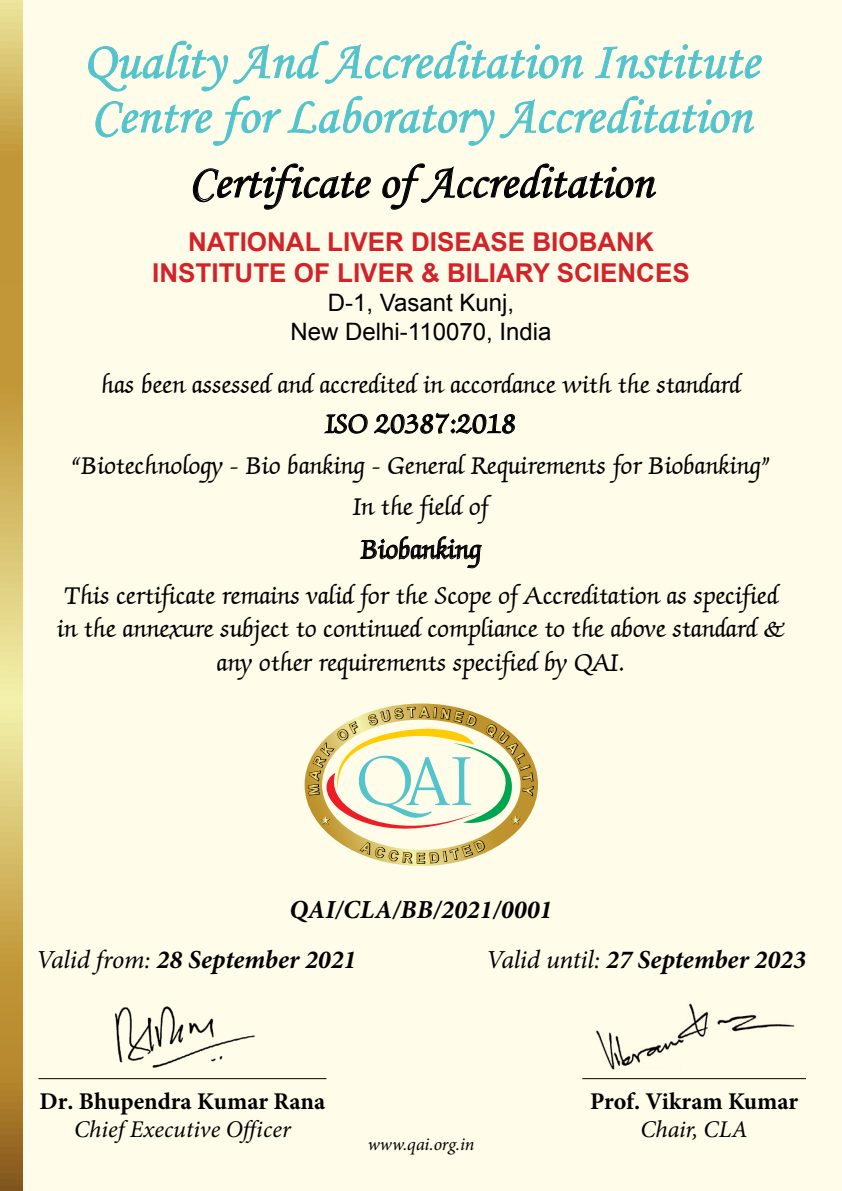
<style>
.page{position:relative;width:842px;height:1191px;background:#fffde9}
.page>*{position:absolute;margin:0;border:0;box-sizing:border-box;transform-origin:0 0}
.t1{font:52.8px "Monotype Corsiva";color:#53c4cc}
.t2{font:52px "Monotype Corsiva";color:#53c4cc}
.t3{font:48px "Monotype Corsiva";color:#000}
.t4{font:500 30px "Zapf Chancery IT Cby BT";color:#000}
.t5{font:500 28px/33.6px "Zapf Chancery IT Cby BT";color:#000;text-align:center}
.t6{font:italic 700 26px/50.7px "Minion Pro";color:#000}
.t7{font:700 26px/31.2px "Arial";color:#d2232a;text-align:center}
.t8{font:700 24px "Minion Pro";color:#000}
.t9{font:24px/28.8px "Arial";color:#000;text-align:center}
.t10{font:italic 24px "Minion Pro";color:#000}
.t11{font:italic 18px "Minion Pro";letter-spacing:-.005em;color:#000}
.s1{font-weight:400}
</style>
<div class="page">
<svg style="left:0;top:0;width:23px;height:1191px;background:#cbad58"></svg>
<svg style="left:323px;top:412px;width:192px;height:22px"></svg>
<svg style="left:359px;top:536px;width:124px;height:33px"></svg>
<hr style="left:582px;top:1078px;width:224px;height:1px;background:#000">
<hr style="left:38px;top:1078px;width:288px;height:1px;background:#000">
<svg style="left:193px;top:163px;width:178px;height:47px"></svg>
<svg style="left:382px;top:163px;width:274px;height:47px"></svg>
<svg style="left:88px;top:41px;width:674px;height:105px"></svg>
<svg style="left:305px;top:703px;width:233px;height:163px"></svg>
<img style="left:115px;top:1006px;width:140px;height:62px">
<img style="left:596px;top:1003px;width:198px;height:67px">
<h1 class="t1" style="left:83px;top:29px;width:677px">Quality And Accreditation Institute</h1>
<h2 class="t2" style="left:91px;top:85px;width:662px">Centre for Laboratory Accreditation</h2>
<h3 class="t3" style="left:189px;top:153px;width:466px">Certificate of Accreditation</h3>
<p class="t7" style="left:152px;top:227px;width:539px">NATIONAL LIVER DISEASE BIOBANK<br>INSTITUTE OF LIVER &amp; BILIARY SCIENCES</p>
<p class="t9" style="left:290px;top:289px;width:263px">D-1, Vasant Kunj,<br>New Delhi-110070, India</p>
<p class="t5" style="left:101px;top:369px;width:641px">has been assessed and accredited in accordance with the standard</p>
<p class="t4" style="left:326px;top:408px;width:192px">ISO 20387:2018</p>
<p class="t5" style="left:72px;top:446px;width:699px;line-height:41.2px">“Biotechnology - Bio banking - General Requirements for Biobanking”<br>In the field of</p>
<p class="t4" style="left:361px;top:534px;width:122px">Biobanking</p>
<p class="t5" style="left:57px;top:580px;width:729px">This certificate remains valid for the Scope of Accreditation as specified in the annexure subject to continued compliance to the above standard &amp; any other requirements specified by QAI.</p>
<p class="t6" style="left:36px;top:883px;width:518px;text-indent:254px">QAI/CLA/BB/2021/0001<br><span class="s1">Valid from:</span> 28 September 2021</p>
<p class="t6" style="left:486px;top:934px;width:321px"><span class="s1">Valid until:</span> 27 September 2023</p>
<p class="t8" style="left:40px;top:1084px;width:287px">Dr. Bhupendra Kumar Rana</p>
<p class="t10" style="left:74px;top:1113px;width:218px">Chief Executive Officer</p>
<p class="t11" style="left:368px;top:1132px;width:108px">www.qai.org.in</p>
<p class="t8" style="left:590px;top:1084px;width:210px">Prof. Vikram Kumar</p>
<p class="t10" style="left:640px;top:1113px;width:109px">Chair, CLA</p>
</div>
